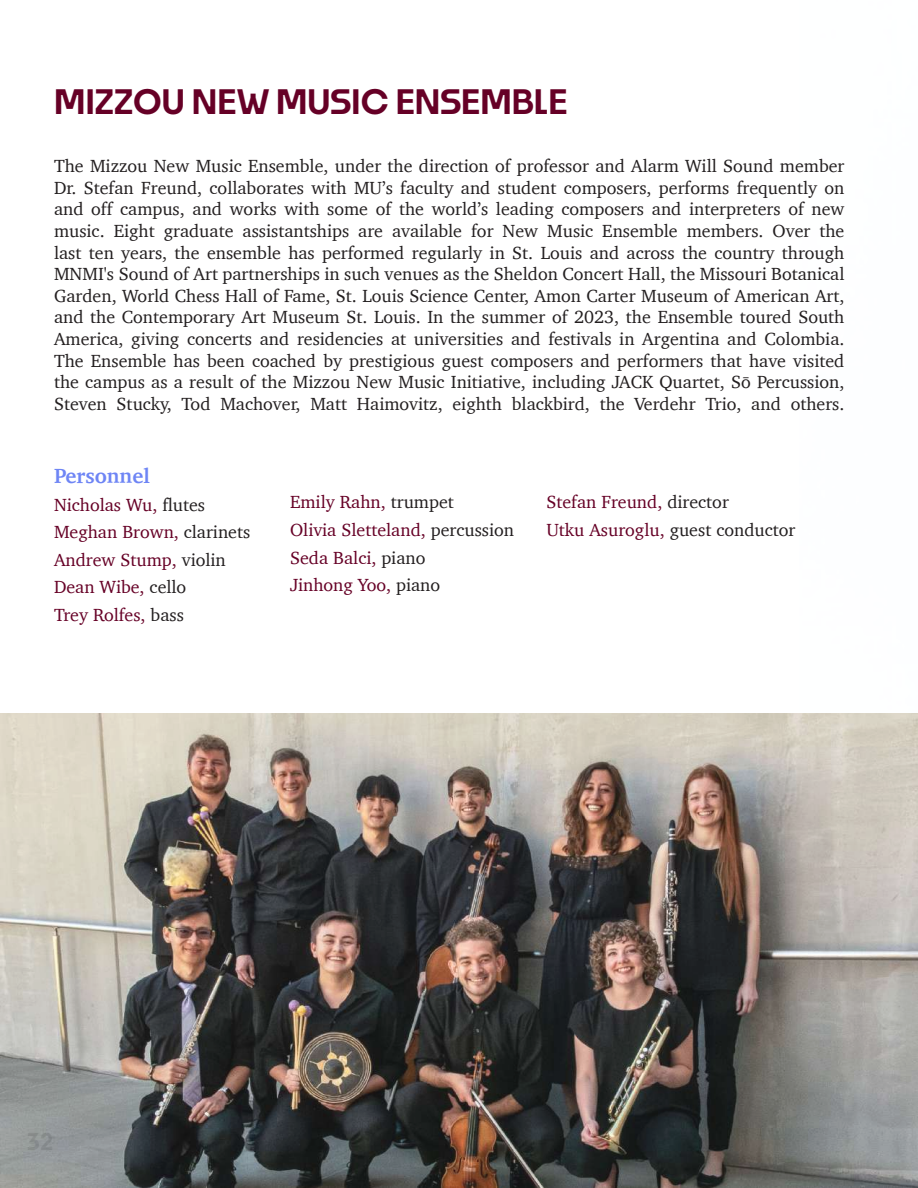
<style>
.page{position:relative;width:918px;height:1188px;background:#fff}
.page>*{position:absolute;margin:0;border:0;box-sizing:border-box;transform-origin:0 0}
.t1{font:600 33px "Noka";color:#660026}
.t2{font:700 21px "Charter";color:#6e85f5}
.t3{font:18px/21.6px "Charter";color:#231f20;text-align:justify}
.t4{font:18px/27.6px "Charter";color:#660026}
.s1{color:#231f20}
</style>
<div class="page">
<img style="left:1px;top:713px;width:917px;height:474px">
<h1 class="t1" style="left:54px;top:81px;width:515px">MIZZOU NEW MUSIC ENSEMBLE</h1>
<p class="t3" style="left:54px;top:155px;width:792px">The Mizzou New Music Ensemble, under the direction of professor and Alarm Will Sound member Dr. Stefan Freund, collaborates with MU’s faculty and student composers, performs frequently on and off campus, and works with some of the world’s leading composers and interpreters of new music. Eight graduate assistantships are available for New Music Ensemble members. Over the last ten years, the ensemble has performed regularly in St. Louis and across the country through MNMI's Sound of Art partnerships in such venues as the Sheldon Concert Hall, the Missouri Botanical Garden, World Chess Hall of Fame, St. Louis Science Center, Amon Carter Museum of American Art, and the Contemporary Art Museum St. Louis. In the summer of 2023, the Ensemble toured South America, giving concerts and residencies at universities and festivals in Argentina and Colombia.<br>The Ensemble has been coached by prestigious guest composers and performers that have visited the campus as a result of the Mizzou New Music Initiative, including JACK Quartet, Sō Percussion, Steven Stucky, Tod Machover, Matt Haimovitz, eighth blackbird, the Verdehr Trio, and others.</p>
<p class="t2" style="left:54px;top:458px;width:97px">Personnel</p>
<p class="t4" style="left:54px;top:490px;width:198px">Nicholas Wu, <span class="s1">flutes<br></span>Meghan Brown, <span class="s1">clarinets<br></span>Andrew Stump, <span class="s1">violin<br></span>Dean Wibe, <span class="s1">cello<br></span>Trey Rolfes, <span class="s1">bass</span></p>
<p class="t4" style="left:290px;top:488px;width:225px">Emily Rahn, <span class="s1">trumpet<br></span>Olivia Sletteland, <span class="s1">percussion<br></span>Seda Balci, <span class="s1">piano<br></span>Jinhong Yoo, <span class="s1">piano</span></p>
<p class="t4" style="left:546px;top:488px;width:250px">Stefan Freund, <span class="s1">director<br></span>Utku Asuroglu, <span class="s1">guest conductor</span></p>
</div>
